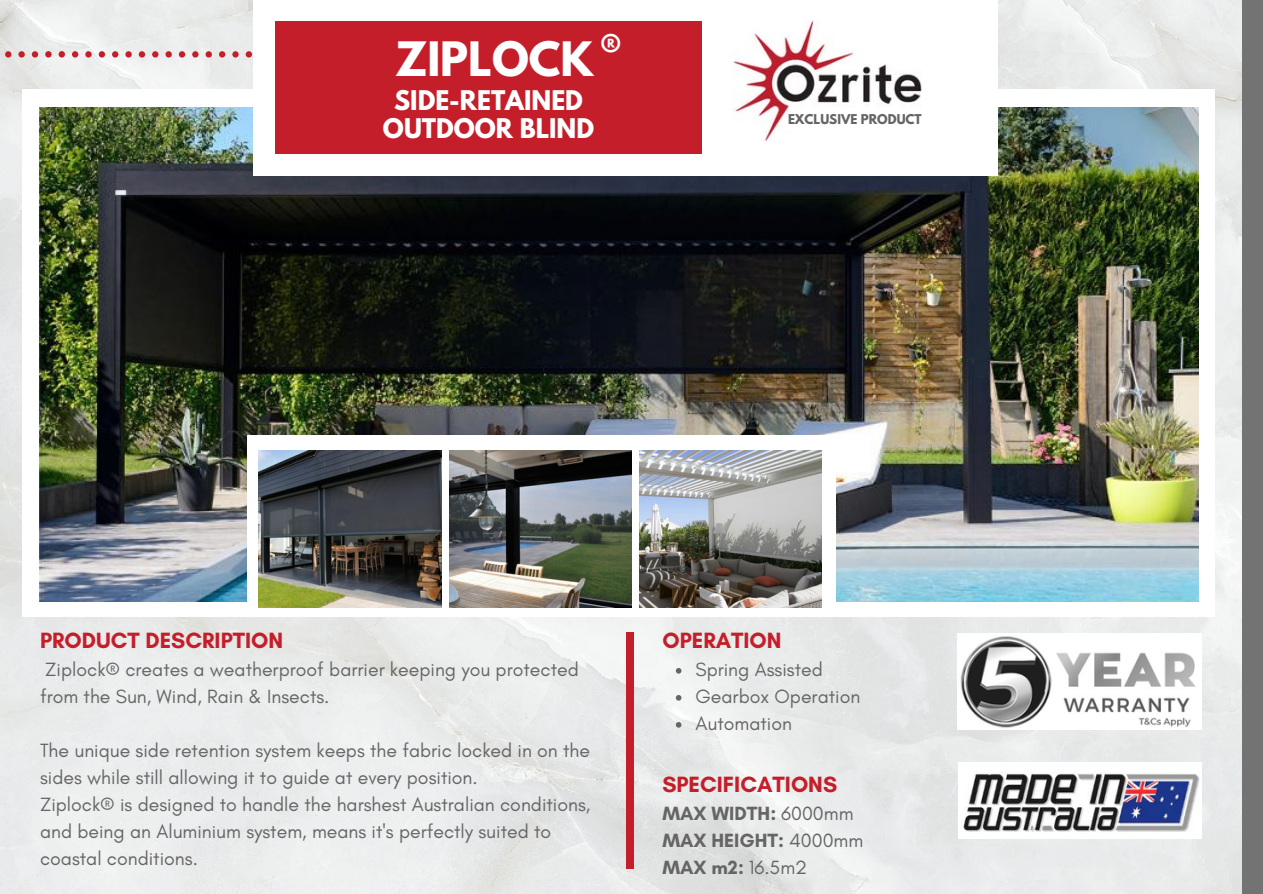
<style>
.page{position:relative;width:1263px;height:894px;background:#fff}
.page>*{position:absolute;margin:0;border:0;box-sizing:border-box;transform-origin:0 0}
.t1{font:700 42px "League Spartan";color:#fff}
.t2{font:700 24px/28px "League Spartan";color:#fff;text-align:center}
.t3{font:700 22.5px "Glacial Indifference";color:#c51e2b}
.t4{font:19.5px/27px "Glacial Indifference";color:#656565}
.t5{font:700 19.5px/27px "Glacial Indifference";color:#656565}
.t6{font:700 12px "League Spartan";color:#656565}
.s1{font-weight:400}
</style>
<div class="page">
<img style="left:0;top:0;width:1242px;height:893px">
<div style="left:22px;top:89px;width:1192px;height:528px;background:#fff"></div>
<img style="left:40px;top:108px;width:1158px;height:493px">
<div style="left:248px;top:435px;width:588px;height:181px;background:#fff"></div>
<img style="left:259px;top:450px;width:182px;height:157px">
<img style="left:449px;top:450px;width:182px;height:157px">
<img style="left:639px;top:450px;width:182px;height:157px">
<div style="left:1242px;top:0;width:21px;height:893px;background:#737373"></div>
<div style="left:253px;top:0;width:745px;height:175px;background:#fff"></div>
<div style="left:275px;top:21px;width:701px;height:133px;background:#c51e2b"></div>
<div style="left:702px;top:7px;width:275px;height:147px;background:#fff"></div>
<img style="left:732px;top:20px;width:190px;height:122px">
<div style="left:5px;top:51px;width:7px;height:7px;background:#c51e2b;border-radius:50%"></div>
<div style="left:18px;top:51px;width:7px;height:7px;background:#c51e2b;border-radius:50%"></div>
<div style="left:32px;top:51px;width:6px;height:7px;background:#c51e2b;border-radius:50%"></div>
<div style="left:45px;top:51px;width:7px;height:7px;background:#c51e2b;border-radius:50%"></div>
<div style="left:59px;top:51px;width:6px;height:7px;background:#c51e2b;border-radius:50%"></div>
<div style="left:72px;top:51px;width:6px;height:7px;background:#c51e2b;border-radius:50%"></div>
<svg style="left:85px;top:51px;width:7px;height:7px"></svg>
<div style="left:99px;top:51px;width:6px;height:7px;background:#c51e2b;border-radius:50%"></div>
<div style="left:112px;top:51px;width:6px;height:7px;background:#c51e2b;border-radius:50%"></div>
<div style="left:125px;top:51px;width:7px;height:7px;background:#c51e2b;border-radius:50%"></div>
<div style="left:139px;top:51px;width:6px;height:7px;background:#c51e2b;border-radius:50%"></div>
<div style="left:152px;top:51px;width:7px;height:7px;background:#c51e2b;border-radius:50%"></div>
<div style="left:165px;top:51px;width:7px;height:7px;background:#c51e2b;border-radius:50%"></div>
<div style="left:179px;top:51px;width:6px;height:7px;background:#c51e2b;border-radius:50%"></div>
<div style="left:192px;top:51px;width:7px;height:7px;background:#c51e2b;border-radius:50%"></div>
<div style="left:206px;top:51px;width:6px;height:7px;background:#c51e2b;border-radius:50%"></div>
<div style="left:219px;top:51px;width:6px;height:7px;background:#c51e2b;border-radius:50%"></div>
<svg style="left:232px;top:51px;width:7px;height:7px"></svg>
<div style="left:246px;top:51px;width:6px;height:7px;background:#c51e2b;border-radius:50%"></div>
<div style="left:626px;top:632px;width:8px;height:236px;background:#c51e2b"></div>
<img style="left:958px;top:633px;width:244px;height:95px">
<img style="left:959px;top:762px;width:243px;height:76px">
<svg style="left:676px;top:667px;width:5px;height:6px"></svg>
<svg style="left:676px;top:694px;width:5px;height:6px"></svg>
<svg style="left:676px;top:721px;width:5px;height:6px"></svg>
<h1 class="t1" style="left:600px;top:31px;width:22px">®</h1>
<h1 class="t1" style="left:395px;top:38px;width:200px">ZIPLOCK</h1>
<p class="t2" style="left:383px;top:89px;width:213px">SIDE-RETAINED<br>OUTDOOR BLIND</p>
<p class="t6" style="left:788px;top:113px;width:135px">EXCLUSIVE PRODUCT</p>
<p class="t3" style="left:40px;top:626px;width:245px">PRODUCT DESCRIPTION</p>
<p class="t4" style="left:40px;top:655px;width:540px">Ziplock® creates a weatherproof barrier keeping you protected from the Sun, Wind, Rain &amp; Insects.</p>
<p class="t4" style="left:40px;top:736px;width:552px">The unique side retention system keeps the fabric locked in on the sides while still allowing it to guide at every position.<br>Ziplock® is designed to handle the harshest Australian conditions, and being an Aluminium system, means it's perfectly suited to coastal conditions.</p>
<p class="t3" style="left:662px;top:626px;width:121px">OPERATION</p>
<p class="t4" style="left:695px;top:655px;width:166px">Spring Assisted<br>Gearbox Operation<br>Automation</p>
<p class="t3" style="left:662px;top:770px;width:176px">SPECIFICATIONS</p>
<p class="t5" style="left:662px;top:799px;width:202px">MAX WIDTH: <span class="s1">6000mm<br></span>MAX HEIGHT: <span class="s1">4000mm<br></span>MAX m2: <span class="s1">16.5m2</span></p>
</div>
